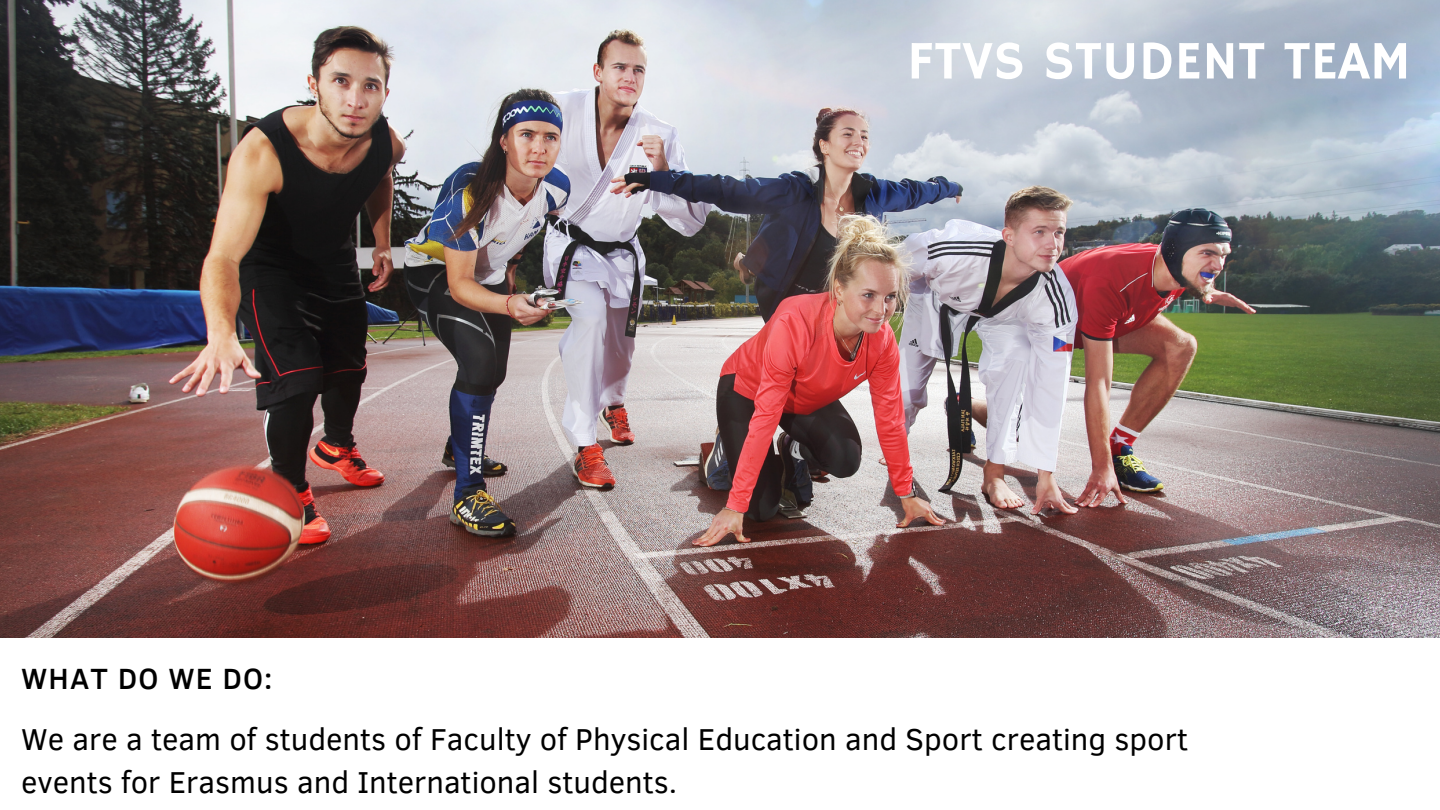
<style>
.page{position:relative;width:1440px;height:810px;background:#fff}
.page>*{position:absolute;margin:0;border:0;box-sizing:border-box;transform-origin:0 0}
.t1{font:54.5px "Hammersmith One";color:#fff}
.t2{font:31px/42.8px "Clear Sans";color:#000}
.t3{font:500 30px "Clear Sans";letter-spacing:.04em;color:#000}
</style>
<div class="page">
<img style="left:0;top:0;width:1440px;height:637px">
<p class="t3" style="left:21px;top:657px;width:253px">WHAT DO WE DO:</p>
<h1 class="t1" style="left:907px;top:29px;width:505px">FTVS STUDENT TEAM</h1>
<p class="t2" style="left:21px;top:716px;width:1168px">We are a team of students of Faculty of Physical Education and Sport creating sport events for Erasmus and International students.</p>
</div>
